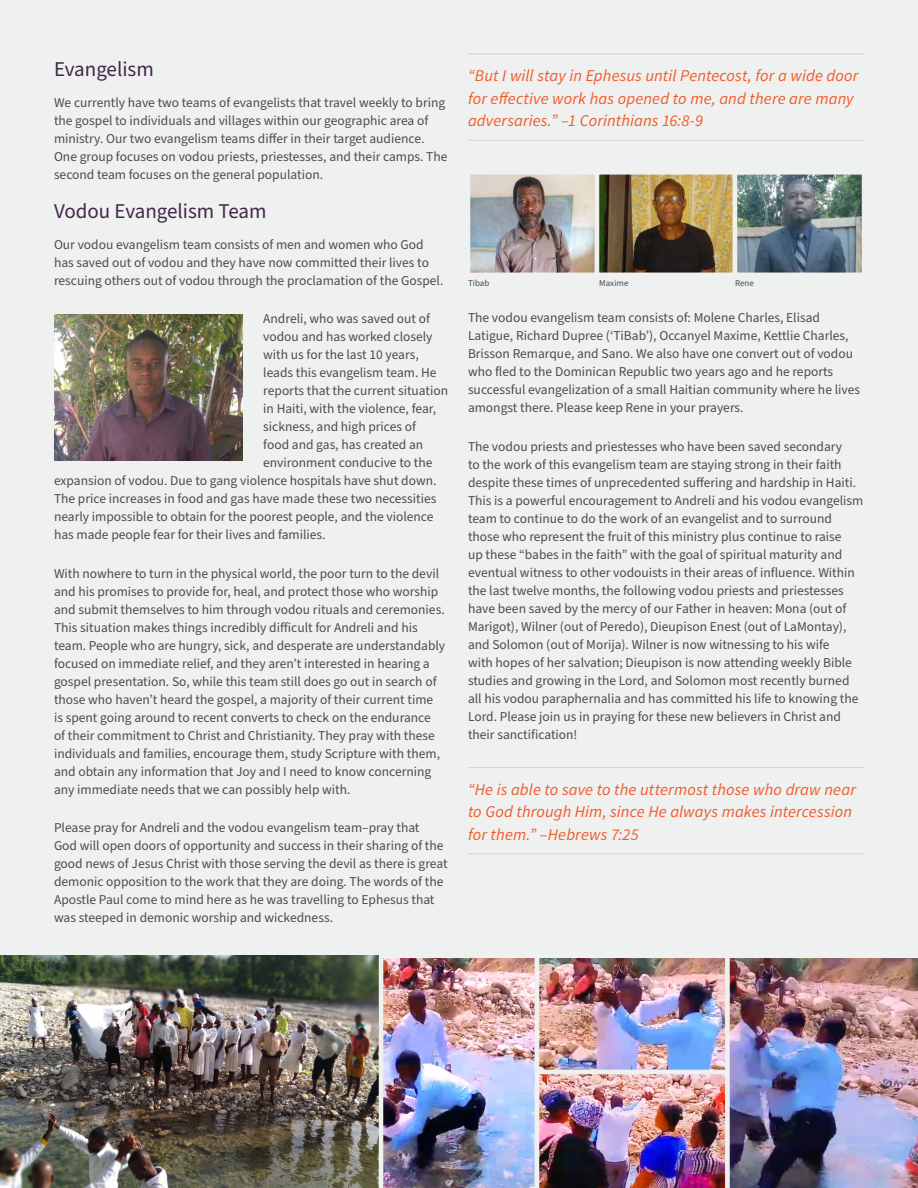
<style>
.page{position:relative;width:918px;height:1188px;background:#eff0f0}
.page>*{position:absolute;margin:0;border:0;box-sizing:border-box;transform-origin:0 0}
.subtitle{font:21px "Source Sans Pro";color:#412849}
.scripture{font:italic 16.5px/22.5px "Source Sans Variable";letter-spacing:.005em;color:#f15b2a}
.body{font:13.5px/18px "Source Sans Pro";color:#4b4c4d}
.subtitle-2{font:13.5px/18px "Source Sans Pro";color:#4b4c4d}
.captions{font:9px "Source Sans Pro";color:#4b4c4d}
</style>
<div class="page">
<img style="left:471px;top:175px;width:123px;height:97px">
<div style="left:466px;top:170px;width:133px;height:107px;border:4px solid #eff0f0"></div>
<img style="left:600px;top:175px;width:132px;height:97px">
<div style="left:595px;top:170px;width:142px;height:107px;border:4px solid #eff0f0"></div>
<img style="left:0;top:956px;width:379px;height:232px">
<img style="left:383px;top:958px;width:342px;height:230px">
<img style="left:540px;top:959px;width:185px;height:110px">
<div style="left:535px;top:954px;width:195px;height:120px;border:4px solid #eff0f0"></div>
<img style="left:725px;top:954px;width:193px;height:234px">
<img style="left:738px;top:175px;width:123px;height:97px">
<div style="left:733px;top:170px;width:133px;height:107px;border:4px solid #eff0f0"></div>
<img style="left:55px;top:314px;width:188px;height:146px">
<hr style="left:468px;top:54px;width:396px;height:1px;background:#d1d2d4">
<hr style="left:468px;top:140px;width:396px;height:1px;background:#d1d2d4">
<hr style="left:468px;top:767px;width:396px;height:1px;background:#d1d2d4">
<hr style="left:468px;top:853px;width:396px;height:1px;background:#d1d2d4">
<p class="subtitle" style="left:54px;top:55px;width:101px">Evangelism</p>
<p class="subtitle-2" style="left:54px;top:94px;width:395px">We currently have two teams of evangelists that travel weekly to bring the gospel to individuals and villages within our geographic area of ministry. Our two evangelism teams differ in their target audience.<br>One group focuses on vodou priests, priestesses, and their camps. The second team focuses on the general population.</p>
<p class="subtitle" style="left:54px;top:197px;width:214px">Vodou Evangelism Team</p>
<p class="body" style="left:54px;top:236px;width:391px">Our vodou evangelism team consists of men and women who God has saved out of vodou and they have now committed their lives to rescuing others out of vodou through the proclamation of the Gospel.</p>
<p class="body" style="left:263px;top:310px;width:168px">Andreli, who was saved out of</p>
<p class="body" style="left:263px;top:328px;width:171px">vodou and has worked closely</p>
<p class="body" style="left:263px;top:346px;width:157px">with us for the last 10 years,</p>
<p class="body" style="left:263px;top:364px;width:175px">leads this evangelism team. He</p>
<p class="body" style="left:263px;top:382px;width:186px">reports that the current situation</p>
<p class="body" style="left:263px;top:400px;width:174px">in Haiti, with the violence, fear,</p>
<p class="body" style="left:263px;top:418px;width:154px">sickness, and high prices of</p>
<p class="body" style="left:263px;top:436px;width:161px">food and gas, has created an</p>
<p class="body" style="left:263px;top:454px;width:171px">environment conducive to the</p>
<p class="body" style="left:54px;top:472px;width:384px">expansion of vodou. Due to gang violence hospitals have shut down.</p>
<p class="body" style="left:54px;top:490px;width:384px">The price increases in food and gas have made these two necessities</p>
<p class="body" style="left:54px;top:508px;width:381px">nearly impossible to obtain for the poorest people, and the violence</p>
<p class="body" style="left:54px;top:526px;width:273px">has made people fear for their lives and families.</p>
<p class="body" style="left:54px;top:565px;width:393px">With nowhere to turn in the physical world, the poor turn to the devil and his promises to provide for, heal, and protect those who worship and submit themselves to him through vodou rituals and ceremonies.<br>This situation makes things incredibly difficult for Andreli and his team. People who are hungry, sick, and desperate are understandably focused on immediate relief, and they aren’t interested in hearing a gospel presentation. So, while this team still does go out in search of those who haven’t heard the gospel, a majority of their current time is spent going around to recent converts to check on the endurance of their commitment to Christ and Christianity. They pray with these individuals and families, encourage them, study Scripture with them, and obtain any information that Joy and I need to know concerning any immediate needs that we can possibly help with.</p>
<p class="body" style="left:54px;top:819px;width:395px">Please pray for Andreli and the vodou evangelism team–pray that<br>God will open doors of opportunity and success in their sharing of the good news of Jesus Christ with those serving the devil as there is great demonic opposition to the work that they are doing. The words of the Apostle Paul come to mind here as he was travelling to Ephesus that was steeped in demonic worship and wickedness.</p>
<p class="scripture" style="left:468px;top:65px;width:392px">“But I will stay in Ephesus until Pentecost, for a wide door for effective work has opened to me, and there are many adversaries.” –1 Corinthians 16:8-9</p>
<p class="captions" style="left:468px;top:277px;width:23px">Tibab</p>
<p class="captions" style="left:599px;top:277px;width:31px">Maxime</p>
<p class="captions" style="left:735px;top:277px;width:20px">Rene</p>
<p class="body" style="left:468px;top:309px;width:394px">The vodou evangelism team consists of: Molene Charles, Elisad Latigue, Richard Dupree (‘TiBab’), Occanyel Maxime, Kettlie Charles, Brisson Remarque, and Sano. We also have one convert out of vodou who fled to the Dominican Republic two years ago and he reports successful evangelization of a small Haitian community where he lives amongst there. Please keep Rene in your prayers.</p>
<p class="body" style="left:468px;top:438px;width:397px">The vodou priests and priestesses who have been saved secondary<br>to the work of this evangelism team are staying strong in their faith despite these times of unprecedented suffering and hardship in Haiti.<br>This is a powerful encouragement to Andreli and his vodou evangelism team to continue to do the work of an evangelist and to surround those who represent the fruit of this ministry plus continue to raise<br>up these “babes in the faith” with the goal of spiritual maturity and eventual witness to other vodouists in their areas of influence. Within the last twelve months, the following vodou priests and priestesses have been saved by the mercy of our Father in heaven: Mona (out of Marigot), Wilner (out of Peredo), Dieupison Enest (out of LaMontay), and Solomon (out of Morija). Wilner is now witnessing to his wife<br>with hopes of her salvation; Dieupison is now attending weekly Bible studies and growing in the Lord, and Solomon most recently burned all his vodou paraphernalia and has committed his life to knowing the Lord. Please join us in praying for these new believers in Christ and their sanctification!</p>
<p class="scripture" style="left:468px;top:778px;width:389px">“He is able to save to the uttermost those who draw near to God through Him, since He always makes intercession for them.” –Hebrews 7:25</p>
</div>
